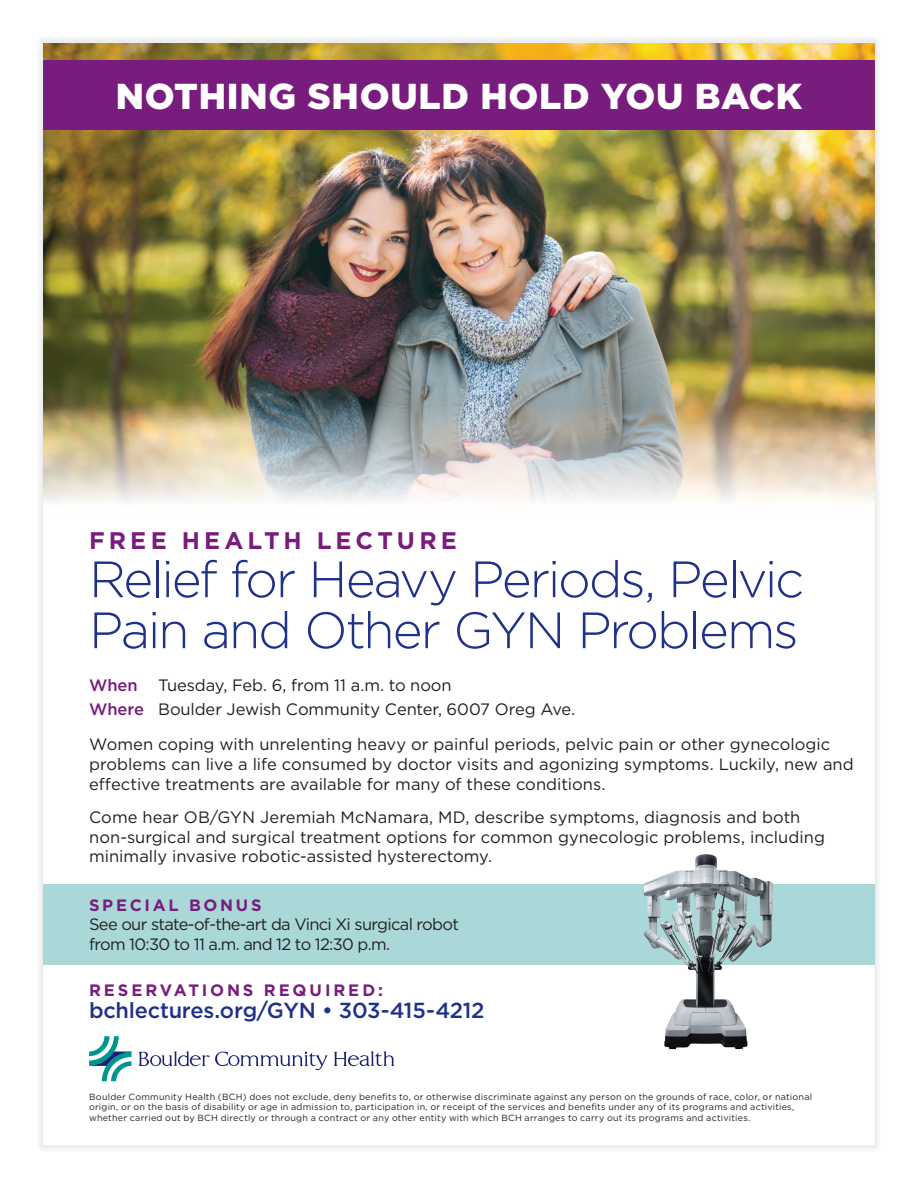
<style>
.page{position:relative;width:918px;height:1188px;background:#fff}
.page>*{position:absolute;margin:0;border:0;box-sizing:border-box;transform-origin:0 0}
.t1{font:300 51px/51px "Gotham";letter-spacing:-.045em;color:#203188}
.t2{font:900 36px "Gotham";letter-spacing:.02em;color:#fff}
.t3{font:700 24px "Gotham";letter-spacing:.17em;color:#781d7d}
.t4{font:500 21.75px "Gotham";letter-spacing:-.01em;color:#203188}
.t5{font:16.5px/19.8px "Gotham";color:#231f20}
.t6{font:16.5px/19.6px "Gotham";letter-spacing:-.04em;color:#231f20}
.t7{font:700 16.5px "Gotham";letter-spacing:.165em;color:#781d7d}
.t8{font:9px/10.5px "Gotham";letter-spacing:.025em;color:#231f20}
.s1{font-weight:500;color:#781d7d}
</style>
<div class="page">
<div style="left:0;top:0;width:918px;height:1188px;background:#231f20;opacity:.2"></div>
<h2 class="t2" style="left:116px;top:71px;width:688px">NOTHING SHOULD HOLD YOU BACK</h2>
<h3 class="t3" style="left:89px;top:525px;width:369px">FREE HEALTH LECTURE</h3>
<h1 class="t1" style="left:89px;top:552px;width:717px">Relief for Heavy Periods, Pelvic<br>Pain and Other GYN Problems</h1>
<p class="t5" style="left:89px;top:673px;width:488px;line-height:24.2px"><span class="s1">When</span> Tuesday, Feb. 6, from 11 a.m. to noon<br><span class="s1">Where</span> Boulder Jewish Community Center, 6007 Oreg Ave.</p>
<p class="t5" style="left:89px;top:734px;width:766px">Women coping with unrelenting heavy or painful periods, pelvic pain or other gynecologic problems can live a life consumed by doctor visits and agonizing symptoms. Luckily, new and effective treatments are available for many of these conditions.</p>
<p class="t5" style="left:89px;top:807px;width:737px">Come hear OB/GYN Jeremiah McNamara, MD, describe symptoms, diagnosis and both non-surgical and surgical treatment options for common gynecologic problems, including minimally invasive robotic-assisted hysterectomy.</p>
<p class="t7" style="left:89px;top:894px;width:174px">SPECIAL BONUS</p>
<p class="t6" style="left:89px;top:914px;width:371px">See our state-of-the-art da Vinci Xi surgical robot from 10:30 to 11 a.m. and 12 to 12:30 p.m.</p>
<p class="t7" style="left:89px;top:979px;width:296px">RESERVATIONS REQUIRED:</p>
<h3 class="t4" style="left:89px;top:997px;width:397px">bchlectures.org/GYN • 303-415-4212</h3>
<p class="t8" style="left:89px;top:1091px;width:725px">Boulder Community Health (BCH) does not exclude, deny benefits to, or otherwise discriminate against any person on the grounds of race, color, or national origin, or on the basis of disability or age in admission to, participation in, or receipt of the services and benefits under any of its programs and activities, whether carried out by BCH directly or through a contract or any other entity with which BCH arranges to carry out its programs and activities.</p>
</div>
